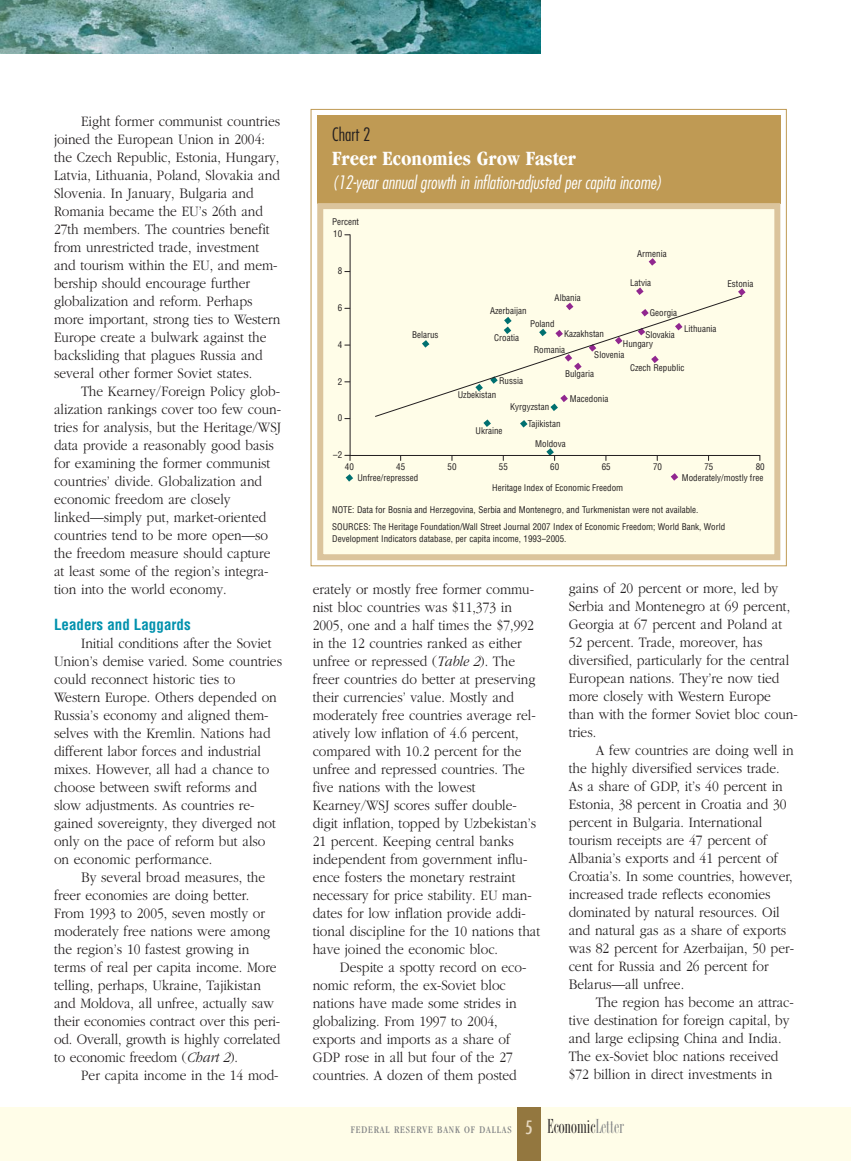
<style>
.page{position:relative;width:851px;height:1161px;background:#fff}
.page>*{position:absolute;margin:0;border:0;box-sizing:border-box;transform-origin:0 0}
.t1{font:700 condensed 21px "Garamond";color:#fff}
.t2{font:italic 300 condensed 18px "Futura";color:#fff}
.t3{font:300 condensed 18px "Futura";color:#231f20}
.t4{font:300 15px/18px "Garamond";color:#231f20;scale:.9 1}
.t5{font:700 condensed 15px "Helvetica";color:#0091ad}
.t6{font:condensed 10.5px "Garamond";letter-spacing:.09em;color:#808284}
.t7{font:condensed 9px/8.9px "Helvetica";color:#231f20}
.s1{font-style:italic}
.s2{font-family:"Futura";font-weight:500;font-size:18px;color:#e6d8bf}
.s3{font-family:"AT Torino";font-size:21px;color:#231f20}
.s4{font-family:"AT Torino";font-size:21px}
</style>
<div class="page">
<img style="left:0;top:0;width:540px;height:54px">
<div style="left:0;top:1107px;width:850px;height:54px;background:#fffde8"></div>
<div style="left:517px;top:1107px;width:23px;height:54px;background:#93773f"></div>
<div style="left:317px;top:115px;width:463px;height:88px;background:#bf9a54"></div>
<div style="left:320px;top:206px;width:457px;height:351px;background:#fffde8"></div>
<div style="left:317px;top:203px;width:463px;height:357px;border:6px solid #dbc49c"></div>
<hr style="left:350px;top:235px;width:1px;height:220px;background:#231f20">
<svg style="left:738px;top:288px;width:7px;height:8px"></svg>
<svg style="left:648px;top:258px;width:8px;height:8px"></svg>
<svg style="left:636px;top:287px;width:7px;height:8px"></svg>
<svg style="left:520px;top:420px;width:7px;height:8px"></svg>
<svg style="left:483px;top:419px;width:8px;height:8px"></svg>
<svg style="left:546px;top:448px;width:9px;height:12px"></svg>
<svg style="left:375px;top:295px;width:367px;height:122px"></svg>
<hr style="left:350px;top:455px;width:409px;height:1px;background:#231f20">
<svg style="left:345px;top:474px;width:8px;height:8px"></svg>
<svg style="left:670px;top:473px;width:8px;height:8px"></svg>
<p class="t4" style="left:54px;top:113px;width:253px;text-indent:27px">Eight former communist countries joined the European Union in 2004: the Czech Republic, Estonia, Hungary, Latvia, Lithuania, Poland, Slovakia and Slovenia. In January, Bulgaria and Romania became the EU’s 26th and 27th members. The countries benefit from unrestricted trade, investment and tourism within the EU, and mem&shy;bership should encourage further globalization and reform. Perhaps more important, strong ties to Western Europe create a bulwark against the backsliding that plagues Russia and several other former Soviet states.</p>
<p class="t4" style="left:54px;top:383px;width:254px;text-indent:27px">The Kearney/Foreign Policy glob&shy;alization rankings cover too few coun&shy;tries for analysis, but the Heritage/WSJ data provide a reasonably good basis for examining the former communist countries’ divide. Globalization and economic freedom are closely linked—simply put, market-oriented countries tend to be more open—so the freedom measure should capture at least some of the region’s integra&shy;tion into the world economy.</p>
<p class="t5" style="left:54px;top:618px;width:138px">Leaders and Laggards</p>
<p class="t4" style="left:54px;top:635px;width:255px;text-indent:27px">Initial conditions after the Soviet Union’s demise varied. Some countries could reconnect historic ties to Western Europe. Others depended on Russia’s economy and aligned them&shy;selves with the Kremlin. Nations had different labor forces and industrial mixes. However, all had a chance to choose between swift reforms and slow adjustments. As countries re&shy;gained sovereignty, they diverged not only on the pace of reform but also on economic performance.</p>
<p class="t4" style="left:54px;top:869px;width:253px;text-indent:27px">By several broad measures, the freer economies are doing better.<br>From 1993 to 2005, seven mostly or moderately free nations were among the region’s 10 fastest growing in terms of real per capita income. More telling, perhaps, Ukraine, Tajikistan and Moldova, all unfree, actually saw their economies contract over this peri&shy;od. Overall, growth is highly correlated to economic freedom (<span class="s1">Chart 2</span>).</p>
<p class="t4" style="left:81px;top:1067px;width:221px">Per capita income in the 14 mod-</p>
<p class="t3" style="left:332px;top:127px;width:40px">Chart 2</p>
<h1 class="t1" style="left:332px;top:150px;width:245px">Freer Economies Grow Faster</h1>
<p class="t2" style="left:332px;top:175px;width:333px">(12-year annual growth in inflation-adjusted per capita income)</p>
<p class="t7" style="left:332px;top:218px;width:28px">Percent</p>
<p class="t7" style="left:333px;top:231px;width:10px">10</p>
<p class="t7" style="left:338px;top:267px;width:6px">8</p>
<p class="t7" style="left:338px;top:304px;width:6px">6</p>
<p class="t7" style="left:338px;top:341px;width:6px">4</p>
<p class="t7" style="left:338px;top:378px;width:6px">2</p>
<p class="t7" style="left:338px;top:414px;width:6px">0</p>
<p class="t7" style="left:333px;top:451px;width:10px">–2</p>
<p class="t7" style="left:412px;top:331px;width:28px">Belarus</p>
<p class="t7" style="left:637px;top:250px;width:31px">Armenia</p>
<p class="t7" style="left:630px;top:279px;width:22px">Latvia</p>
<p class="t7" style="left:727px;top:281px;width:27px">Estonia</p>
<p class="t7" style="left:649px;top:309px;width:29px">Georgia</p>
<p class="t7" style="left:684px;top:325px;width:34px">Lithuania</p>
<p class="t7" style="left:630px;top:364px;width:56px">Czech Republic</p>
<p class="t7" style="left:554px;top:294px;width:27px">Albania</p>
<p class="t7" style="left:490px;top:308px;width:38px">Azerbaijan</p>
<p class="t7" style="left:494px;top:334px;width:26px">Croatia</p>
<p class="t7" style="left:530px;top:320px;width:26px">Poland</p>
<p class="t7" style="left:564px;top:330px;width:41px">Kazakhstan</p>
<p class="t7" style="left:623px;top:331px;width:53px;text-indent:22px">Slovakia<br>Hungary</p>
<p class="t7" style="left:594px;top:351px;width:31px">Slovenia</p>
<p class="t7" style="left:533px;top:346px;width:33px">Romania</p>
<p class="t7" style="left:565px;top:370px;width:30px">Bulgaria</p>
<p class="t7" style="left:499px;top:377px;width:25px">Russia</p>
<p class="t7" style="left:457px;top:391px;width:40px">Uzbekistan</p>
<p class="t7" style="left:475px;top:427px;width:28px">Ukraine</p>
<p class="t7" style="left:510px;top:403px;width:40px">Kyrgyzstan</p>
<p class="t7" style="left:527px;top:420px;width:34px">Tajikistan</p>
<p class="t7" style="left:570px;top:395px;width:40px">Macedonia</p>
<p class="t7" style="left:535px;top:440px;width:32px">Moldova</p>
<p class="t7" style="left:345px;top:463px;width:10px">40</p>
<p class="t7" style="left:396px;top:463px;width:10px">45</p>
<p class="t7" style="left:447px;top:463px;width:10px">50</p>
<p class="t7" style="left:499px;top:463px;width:10px">55</p>
<p class="t7" style="left:550px;top:463px;width:10px">60</p>
<p class="t7" style="left:601px;top:463px;width:10px">65</p>
<p class="t7" style="left:653px;top:463px;width:10px">70</p>
<p class="t7" style="left:704px;top:463px;width:10px">75</p>
<p class="t7" style="left:755px;top:463px;width:10px">80</p>
<p class="t7" style="left:492px;top:484px;width:132px">Heritage Index of Economic Freedom</p>
<p class="t7" style="left:357px;top:474px;width:62px">Unfree/repressed</p>
<p class="t7" style="left:681px;top:474px;width:83px">Moderately/mostly free</p>
<p class="t7" style="left:332px;top:502px;width:394px;line-height:17.4px">NOTE: Data for Bosnia and Herzegovina, Serbia and Montenegro, and Turkmenistan were not available.<br>SOURCES: The Heritage Foundation/Wall Street Journal 2007 Index of Economic Freedom; World Bank, World</p>
<p class="t7" style="left:332px;top:536px;width:235px">Development Indicators database, per capita income, 1993–2005.</p>
<p class="t4" style="left:568px;top:581px;width:256px">gains of 20 percent or more, led by<br>Serbia and Montenegro at 69 percent,<br>Georgia at 67 percent and Poland at<br>52 percent. Trade, moreover, has diversified, particularly for the central<br>European nations. They’re now tied more closely with Western Europe than with the former Soviet bloc coun&shy;tries.</p>
<p class="t4" style="left:568px;top:743px;width:252px;text-indent:27px">A few countries are doing well in the highly diversified services trade.<br>As a share of GDP, it’s 40 percent in Estonia, 38 percent in Croatia and 30 percent in Bulgaria. International tourism receipts are 47 percent of Albania’s exports and 41 percent of Croatia’s. In some countries, however, increased trade reflects economies dominated by natural resources. Oil and natural gas as a share of exports was 82 percent for Azerbaijan, 50 per&shy;cent for Russia and 26 percent for Belarus—all unfree.</p>
<p class="t4" style="left:568px;top:995px;width:251px;text-indent:27px">The region has become an attrac&shy;tive destination for foreign capital, by and large eclipsing China and India.<br>The ex-Soviet bloc nations received $72 billion in direct investments in</p>
<p class="t4" style="left:313px;top:581px;width:254px">erately or mostly free former commu&shy;nist bloc countries was $11,373 in 2005, one and a half times the $7,992 in the 12 countries ranked as either unfree or repressed (<span class="s1">Table 2</span>). The freer countries do better at preserving their currencies’ value. Mostly and moderately free countries average rel&shy;atively low inflation of 4.6 percent, compared with 10.2 percent for the unfree and repressed countries. The five nations with the lowest Kearney/WSJ scores suffer double&shy;digit inflation, topped by Uzbekistan’s 21 percent. Keeping central banks independent from government influ&shy;ence fosters the monetary restraint necessary for price stability. EU man&shy;dates for low inflation provide addi&shy;tional discipline for the 10 nations that have joined the economic bloc.</p>
<p class="t4" style="left:313px;top:959px;width:239px;text-indent:27px">Despite a spotty record on eco&shy;nomic reform, the ex-Soviet bloc nations have made some strides in globalizing. From 1997 to 2004, exports and imports as a share of<br>GDP rose in all but four of the 27 countries. A dozen of them posted</p>
<p class="t6" style="left:351px;top:1126px;width:274px">FEDERAL RESERVE BANK OF DALLAS <span class="s2">5</span> <span class="s3">Economic</span><span class="s4">Letter</span></p>
</div>
